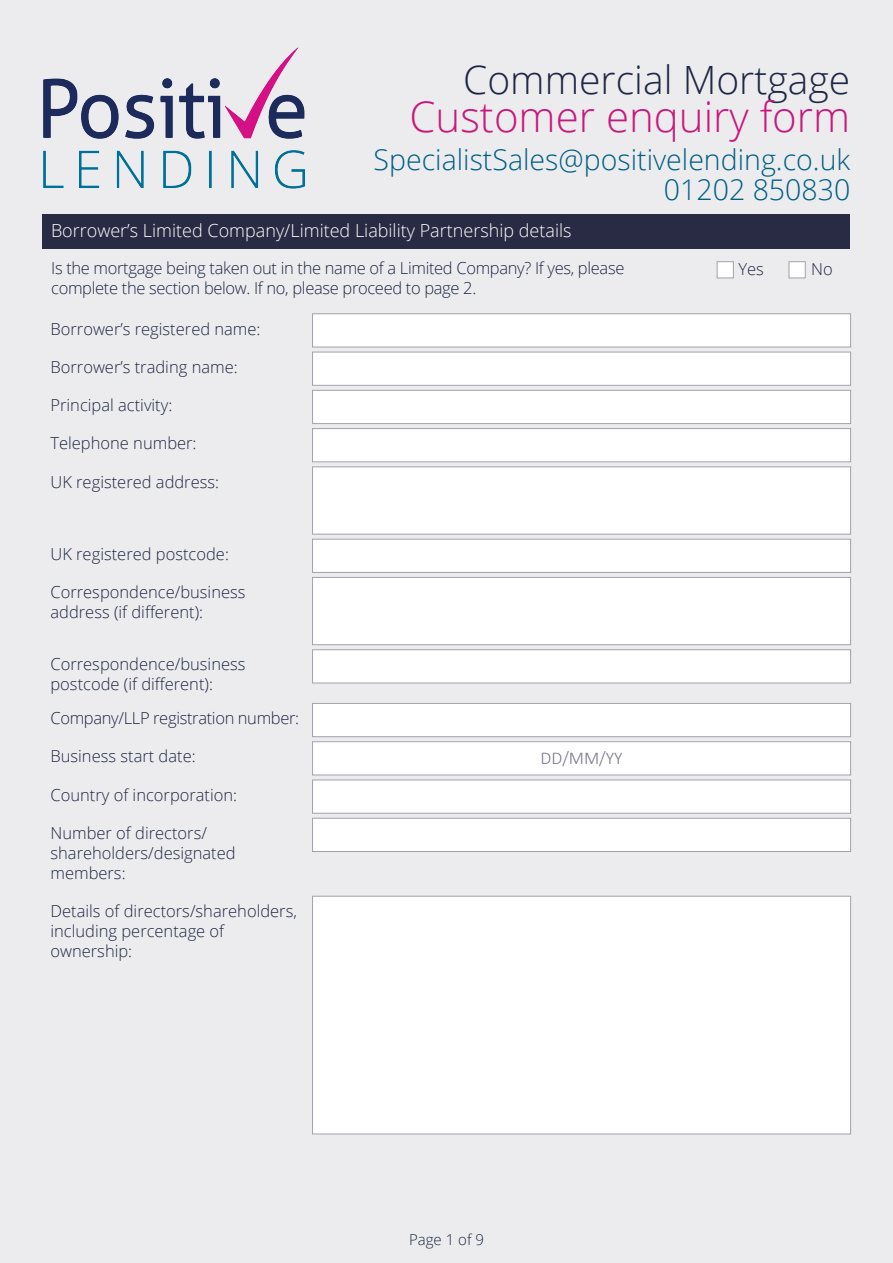
<style>
.page{position:relative;width:893px;height:1263px;background:#ececee}
.page>*{position:absolute;margin:0;border:0;box-sizing:border-box;transform-origin:0 0}
.t1{font:300 42px "Open Sans";color:#c9187d}
.t2{font:300 39px "Open Sans";color:#1e2743}
.t3{font:300 28.5px "Open Sans";color:#015f84}
.t4{font:300 18px "Open Sans";color:#fff}
.t5{font:300 18px "Calibri";color:#7b798b}
.t6{font:300 16.5px/19.8px "Open Sans";color:#1e2743}
.t7{font:300 16.5px/19.8px "Open Sans";letter-spacing:-.02em;color:#1e2743}
.t8{font:300 15px "Open Sans";color:#1e2743}
</style>
<div class="page">
<img style="left:43px;top:47px;width:263px;height:142px">
<div style="left:43px;top:215px;width:807px;height:34px;background:#292a43"></div>
<div style="left:717px;top:261px;width:17px;height:17px;background:#fff;border:1px solid #a3a1ad"></div>
<div style="left:789px;top:261px;width:17px;height:17px;background:#fff;border:1px solid #a3a1ad"></div>
<div style="left:312px;top:352px;width:539px;height:34px;background:#fff;border:1px solid #a3a1ad"></div>
<div style="left:312px;top:313px;width:539px;height:34px;background:#fff;border:1px solid #a3a1ad"></div>
<div style="left:312px;top:390px;width:539px;height:34px;background:#fff;border:1px solid #a3a1ad"></div>
<div style="left:312px;top:428px;width:539px;height:34px;background:#fff;border:1px solid #a3a1ad"></div>
<div style="left:312px;top:466px;width:539px;height:68px;background:#fff;border:1px solid #a3a1ad"></div>
<div style="left:312px;top:539px;width:539px;height:34px;background:#fff;border:1px solid #a3a1ad"></div>
<div style="left:312px;top:577px;width:539px;height:68px;background:#fff;border:1px solid #a3a1ad"></div>
<div style="left:312px;top:649px;width:539px;height:34px;background:#fff;border:1px solid #a3a1ad"></div>
<div style="left:313px;top:742px;width:538px;height:33px;background:#fff"></div>
<div style="left:312px;top:741px;width:539px;height:34px;border:1px solid #a3a1ad"></div>
<div style="left:312px;top:779px;width:539px;height:35px;background:#fff;border:1px solid #a3a1ad"></div>
<div style="left:312px;top:818px;width:539px;height:34px;background:#fff;border:1px solid #a3a1ad"></div>
<div style="left:312px;top:896px;width:539px;height:238px;background:#fff;border:1px solid #a3a1ad"></div>
<div style="left:312px;top:703px;width:539px;height:34px;background:#fff;border:1px solid #a3a1ad"></div>
<p class="t2" style="left:463px;top:53px;width:389px">Commercial Mortgage</p>
<p class="t1" style="left:409px;top:88px;width:442px">Customer enquiry form</p>
<p class="t3" style="left:374px;top:140px;width:478px">SpecialistSales@positivelending.co.uk</p>
<p class="t3" style="left:664px;top:170px;width:188px">01202 850830</p>
<p class="t4" style="left:51px;top:218px;width:522px">Borrower’s Limited Company/Limited Liability Partnership details</p>
<p class="t7" style="left:51px;top:258px;width:575px">Is the mortgage being taken out in the name of a Limited Company? If yes, please complete the section below. If no, please proceed to page 2.</p>
<p class="t6" style="left:738px;top:258px;width:27px">Yes</p>
<p class="t6" style="left:811px;top:258px;width:23px">No</p>
<p class="t6" style="left:50px;top:318px;width:212px">Borrower’s registered name:</p>
<p class="t6" style="left:50px;top:356px;width:189px">Borrower’s trading name:</p>
<p class="t6" style="left:50px;top:395px;width:123px">Principal activity:</p>
<p class="t6" style="left:50px;top:433px;width:148px">Telephone number:</p>
<p class="t6" style="left:50px;top:471px;width:170px">UK registered address:</p>
<p class="t6" style="left:50px;top:544px;width:180px">UK registered postcode:</p>
<p class="t6" style="left:50px;top:582px;width:196px">Correspondence/business address (if different):</p>
<p class="t6" style="left:50px;top:654px;width:196px">Correspondence/business postcode (if different):</p>
<p class="t7" style="left:50px;top:708px;width:250px">Company/LLP registration number:</p>
<p class="t6" style="left:50px;top:746px;width:147px">Business start date:</p>
<p class="t5" style="left:540px;top:747px;width:84px">DD/MM/YY</p>
<p class="t6" style="left:50px;top:784px;width:188px">Country of incorporation:</p>
<p class="t6" style="left:50px;top:823px;width:187px">Number of directors/ shareholders/designated members:</p>
<p class="t6" style="left:50px;top:901px;width:248px">Details of directors/shareholders, including percentage of ownership:</p>
<p class="t8" style="left:409px;top:1229px;width:76px">Page 1 of 9</p>
</div>
